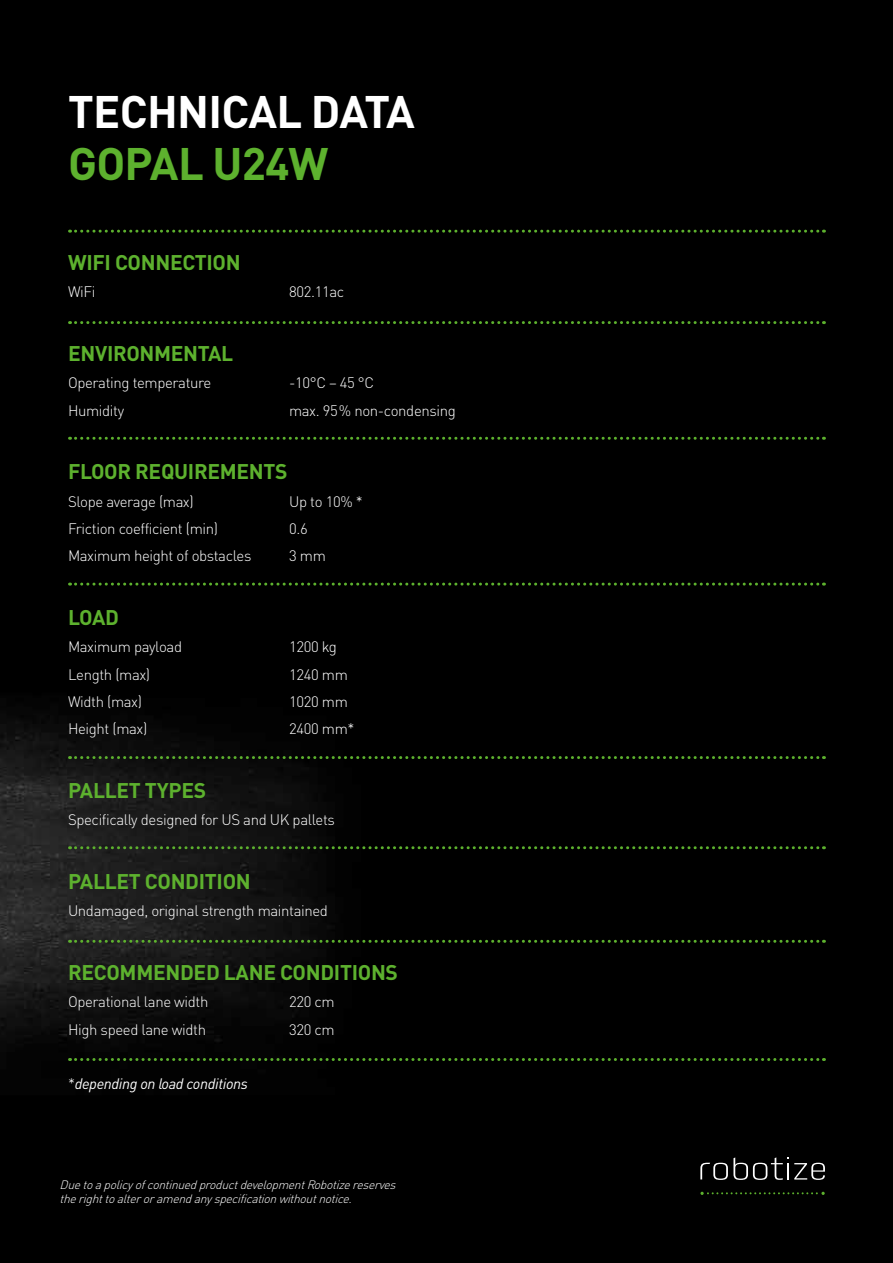
<style>
.page{position:relative;width:893px;height:1263px;background:#fff}
.page>*{position:absolute;margin:0;border:0;box-sizing:border-box;transform-origin:0 0}
.t1{font:700 45px "DIN Pro";letter-spacing:-.015em;color:#fff}
.t2{font:700 45px "DIN Pro";letter-spacing:-.02em;color:#5db12e}
.t3{font:700 21px "DIN Pro";letter-spacing:-.015em;color:#5db12e}
.t4{font:300 15px "DIN Pro";letter-spacing:-.025em;color:#fff}
.t5{font:italic 15px "DIN Pro";letter-spacing:-.025em;color:#fff}
.t6{font:italic 300 12px/14.4px "DIN Pro";color:#fff}
.s1{font-weight:300;font-style:normal}
</style>
<div class="page">
<img style="left:0;top:0;width:893px;height:1263px">
<svg style="left:700px;top:1157px;width:125px;height:23px"></svg>
<svg style="left:700px;top:1192px;width:125px;height:3px"></svg>
<svg style="left:70px;top:230px;width:754px;height:3px"></svg>
<svg style="left:70px;top:321px;width:754px;height:3px"></svg>
<svg style="left:70px;top:437px;width:754px;height:3px"></svg>
<svg style="left:70px;top:583px;width:754px;height:3px"></svg>
<svg style="left:70px;top:756px;width:754px;height:3px"></svg>
<svg style="left:70px;top:846px;width:754px;height:3px"></svg>
<svg style="left:70px;top:940px;width:754px;height:3px"></svg>
<svg style="left:70px;top:1058px;width:754px;height:3px"></svg>
<h1 class="t1" style="left:68px;top:74px;width:348px">TECHNICAL DATA</h1>
<h1 class="t2" style="left:68px;top:127px;width:262px">GOPAL U24W</h1>
<h2 class="t3" style="left:68px;top:245px;width:174px">WIFI CONNECTION</h2>
<p class="t4" style="left:68px;top:280px;width:29px">WiFi</p>
<p class="t4" style="left:289px;top:280px;width:57px">802.11ac</p>
<h2 class="t3" style="left:68px;top:336px;width:167px">ENVIRONMENTAL</h2>
<p class="t4" style="left:68px;top:371px;width:145px">Operating temperature</p>
<p class="t4" style="left:289px;top:371px;width:86px">-10°C – 45 °C</p>
<p class="t4" style="left:68px;top:399px;width:58px">Humidity</p>
<p class="t4" style="left:289px;top:399px;width:168px">max. 95% non-condensing</p>
<h2 class="t3" style="left:68px;top:454px;width:221px">FLOOR REQUIREMENTS</h2>
<p class="t4" style="left:68px;top:490px;width:127px">Slope average (max)</p>
<p class="t4" style="left:289px;top:490px;width:75px">Up to 10% *</p>
<p class="t4" style="left:68px;top:517px;width:152px">Friction coefficient (min)</p>
<p class="t4" style="left:289px;top:517px;width:20px">0.6</p>
<p class="t4" style="left:68px;top:544px;width:185px">Maximum height of obstacles</p>
<p class="t4" style="left:289px;top:544px;width:38px">3 mm</p>
<h2 class="t3" style="left:68px;top:600px;width:52px">LOAD</h2>
<p class="t4" style="left:68px;top:635px;width:116px">Maximum payload</p>
<p class="t4" style="left:289px;top:635px;width:49px">1200 kg</p>
<p class="t4" style="left:68px;top:663px;width:84px">Length (max)</p>
<p class="t4" style="left:289px;top:663px;width:60px">1240 mm</p>
<p class="t4" style="left:68px;top:690px;width:75px">Width (max)</p>
<p class="t4" style="left:289px;top:690px;width:60px">1020 mm</p>
<p class="t4" style="left:68px;top:717px;width:81px">Height (max)</p>
<p class="t4" style="left:289px;top:717px;width:67px">2400 mm*</p>
<h2 class="t3" style="left:68px;top:773px;width:140px">PALLET TYPES</h2>
<p class="t4" style="left:68px;top:808px;width:268px">Specifically designed for US and UK pallets</p>
<h2 class="t3" style="left:68px;top:864px;width:184px">PALLET CONDITION</h2>
<p class="t4" style="left:68px;top:899px;width:262px">Undamaged, original strength maintained</p>
<h2 class="t3" style="left:68px;top:955px;width:331px">RECOMMENDED LANE CONDITIONS</h2>
<p class="t4" style="left:68px;top:990px;width:142px">Operational lane width</p>
<p class="t4" style="left:289px;top:990px;width:47px">220 cm</p>
<p class="t4" style="left:68px;top:1017px;width:140px">High speed lane width</p>
<p class="t4" style="left:289px;top:1017px;width:47px">320 cm</p>
<p class="t5" style="left:68px;top:1072px;width:181px"><span class="s1">*</span>depending on load conditions</p>
<p class="t6" style="left:60px;top:1176px;width:342px">DuetoapolicyofcontinuedproductdevelopmentRobotizereserves therighttoalteroramendanyspecificationwithoutnotice.</p>
</div>
